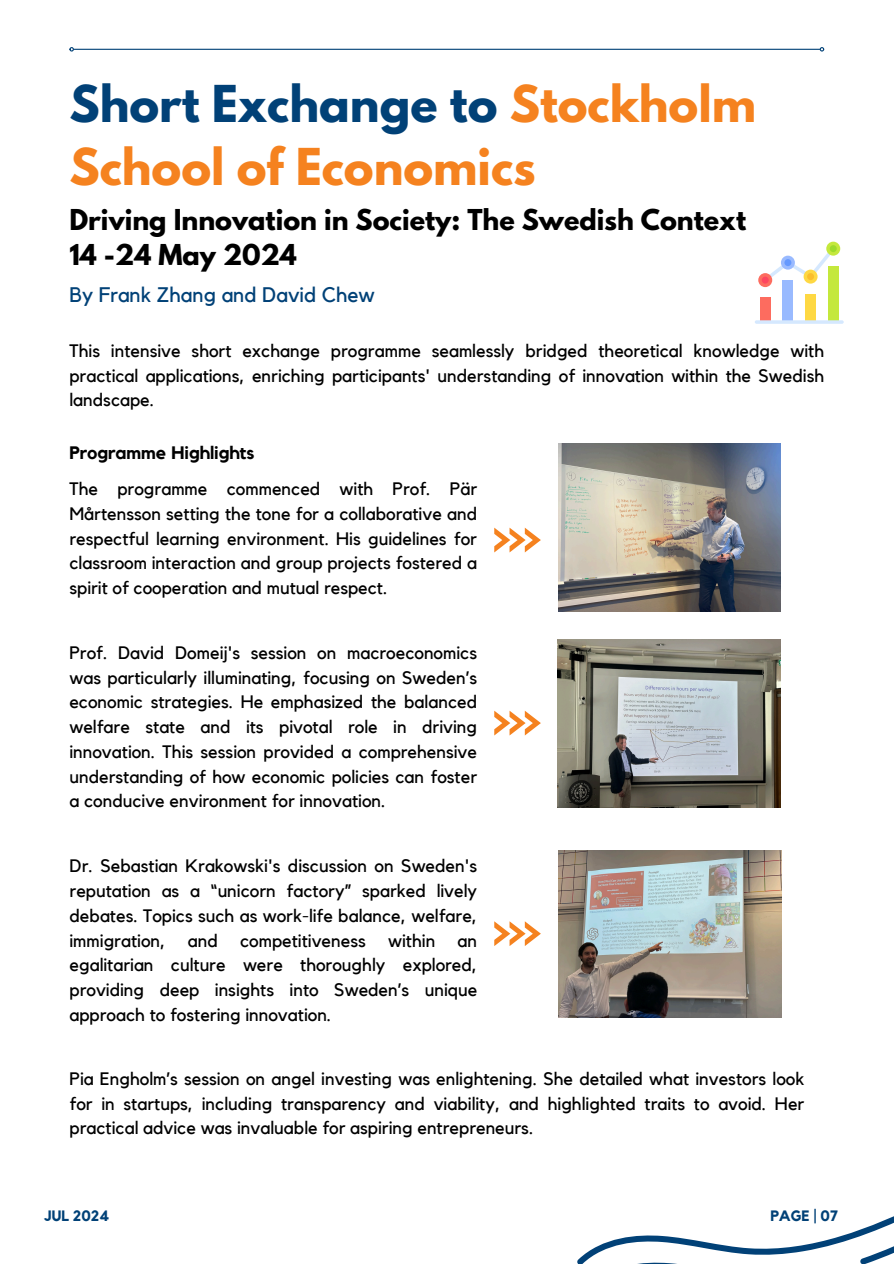
<style>
.page{position:relative;width:894px;height:1264px;background:#fff}
.page>*{position:absolute;margin:0;border:0;box-sizing:border-box;transform-origin:0 0}
.t1{font:700 45px/63px "League Spartan";color:#f5821f}
.t2{font:700 25.5px/34.8px "League Spartan";color:#000}
.t3{font:21px "Kollektif";color:#014177}
.t4{font:18px/24.8px "Kollektif";color:#000;text-align:justify}
.t5{font:700 18px "Kollektif";color:#000}
.t6{font:700 15px "Kollektif";color:#014177}
.s1{color:#014177}
</style>
<div class="page">
<hr style="left:74px;top:49px;width:745px;height:1px;background:#014177">
<svg style="left:69px;top:47px;width:5px;height:5px"></svg>
<svg style="left:819px;top:47px;width:5px;height:5px"></svg>
<svg style="left:580px;top:1216px;width:313px;height:47px"></svg>
<img style="left:558px;top:444px;width:222px;height:167px">
<img style="left:557px;top:639px;width:223px;height:168px">
<svg style="left:494px;top:527px;width:46px;height:25px"></svg>
<svg style="left:494px;top:710px;width:46px;height:25px"></svg>
<img style="left:558px;top:850px;width:222px;height:167px">
<svg style="left:494px;top:921px;width:46px;height:25px"></svg>
<div style="left:827px;top:266px;width:11px;height:56px;background:#c4e83c"></div>
<div style="left:805px;top:294px;width:10px;height:28px;background:#fed843"></div>
<div style="left:782px;top:280px;width:10px;height:42px;background:#99baff"></div>
<div style="left:759px;top:297px;width:11px;height:25px;background:#fd6c5f"></div>
<svg style="left:758px;top:242px;width:82px;height:45px"></svg>
<svg style="left:754px;top:320px;width:89px;height:4px"></svg>
<h3 class="t1" style="left:69px;top:78px;width:688px"><span class="s1">Short Exchange to</span> Stockholm<br>School of Economics</h3>
<h5 class="t2" style="left:69px;top:206px;width:678px">Driving Innovation in Society: The Swedish Context<br>14 -24 May 2024</h5>
<h5 class="t3" style="left:69px;top:285px;width:307px">By Frank Zhang and David Chew</h5>
<h5 class="t4" style="left:69px;top:339px;width:756px">This intensive short exchange programme seamlessly bridged theoretical knowledge with practical applications, enriching participants' understanding of innovation within the Swedish landscape.</h5>
<p class="t5" style="left:69px;top:444px;width:186px">Programme Highlights</p>
<p class="t4" style="left:69px;top:477px;width:409px">The programme commenced with Prof. Pär Mårtensson setting the tone for a collaborative and respectful learning environment. His guidelines for classroom interaction and group projects fostered a spirit of cooperation and mutual respect.</p>
<p class="t4" style="left:69px;top:641px;width:409px">Prof. David Domeij's session on macroeconomics was particularly illuminating, focusing on Sweden’s economic strategies. He emphasized the balanced welfare state and its pivotal role in driving innovation. This session provided a comprehensive understanding of how economic policies can foster a conducive environment for innovation.</p>
<h5 class="t4" style="left:69px;top:854px;width:409px">Dr. Sebastian Krakowski's discussion on Sweden's reputation as a “unicorn factory” sparked lively debates. Topics such as work-life balance, welfare, immigration, and competitiveness within an egalitarian culture were thoroughly explored, providing deep insights into Sweden’s unique approach to fostering innovation.</h5>
<p class="t4" style="left:69px;top:1066px;width:736px">Pia Engholm’s session on angel investing was enlightening. She detailed what investors look for in startups, including transparency and viability, and highlighted traits to avoid. Her practical advice was invaluable for aspiring entrepreneurs.</p>
<h4 class="t6" style="left:44px;top:1208px;width:67px">JUL 2024</h4>
<p class="t6" style="left:770px;top:1208px;width:69px">PAGE | 07</p>
</div>
